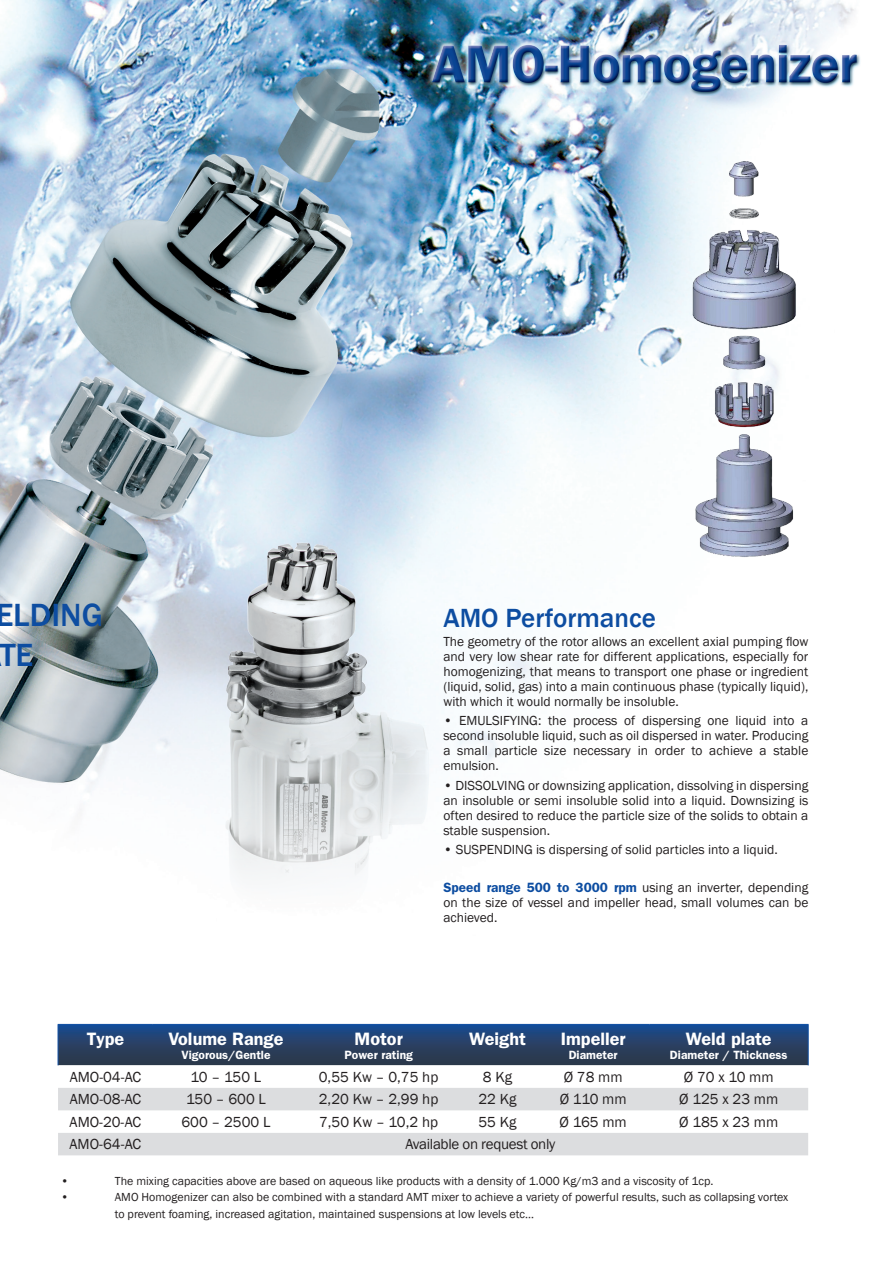
<style>
.page{position:relative;width:893px;height:1263px;background:#fff}
.page>*{position:absolute;margin:0;border:0;box-sizing:border-box;transform-origin:0 0}
.t1{font:500 33px/39.6px "Franklin Gothic";color:#0d4da1}
.t2{font:500 27px "Franklin Gothic";color:#0d4da1}
.t3{font:600 18px "Franklin Gothic";color:#fff}
.t4{font:15px "Franklin Gothic";color:#231f20}
.t5{font:15px "Franklin Gothic";letter-spacing:-.02em;color:#231f20}
.t6{font:13.5px/15px "Franklin Gothic";color:#231f20;text-align:justify}
.t7{font:12px/16.5px "Franklin Gothic";color:#231f20}
.t8{font:600 12px "Franklin Gothic";color:#fff}
.s1{font-family:"ITC Franklin Gothic Std";font-weight:600;color:#0d4da1}
</style>
<div class="page">
<img style="left:0;top:0;width:855px;height:1156px">
<img style="left:675px;top:144px;width:141px;height:417px">
<svg style="left:59px;top:1025px;width:749px;height:40px;background:#254067"></svg>
<svg style="left:58px;top:1065px;width:750px;height:23px"></svg>
<svg style="left:58px;top:1088px;width:750px;height:67px;fill:#dcdddf"></svg>
<hr style="left:58px;top:1024px;width:95px;height:1px;background:#0d4da1">
<hr style="left:58px;top:1025px;width:1px;height:40px;background:#0d4da1">
<hr style="left:153px;top:1024px;width:146px;height:1px;background:#0d4da1">
<hr style="left:299px;top:1024px;width:159px;height:1px;background:#0d4da1">
<hr style="left:458px;top:1024px;width:79px;height:1px;background:#0d4da1">
<hr style="left:537px;top:1024px;width:112px;height:1px;background:#0d4da1">
<hr style="left:649px;top:1024px;width:160px;height:1px;background:#0d4da1">
<hr style="left:808px;top:1025px;width:1px;height:40px;background:#0d4da1">
<img style="left:424px;top:35px;width:431px;height:67px">
<img style="left:426px;top:38px;width:434px;height:58px">
<img style="left:208px;top:531px;width:229px;height:405px">
<h1 class="t1" style="left:-4px;top:596px;width:109px">ELDING<br>TE</h1>
<h3 class="t3" style="left:87px;top:1028px;width:39px">Type</h3>
<h3 class="t3" style="left:169px;top:1028px;width:116px">Volume Range</h3>
<p class="t8" style="left:181px;top:1048px;width:91px">Vigorous/Gentle</p>
<h2 class="t2" style="left:443px;top:601px;width:214px">AMO Performance</h2>
<p class="t6" style="left:443px;top:634px;width:366px">The geometry of the rotor allows an excellent axial pumping flow and very low shear rate for different applications, especially for homogenizing, that means to transport one phase or ingredient (liquid, solid, gas) into a main continuous phase (typically liquid), with which it would normally be insoluble.</p>
<p class="t6" style="left:443px;top:714px;width:366px">• EMULSIFYING: the process of dispersing one liquid into a second insoluble liquid, such as oil dispersed in water. Producing a small particle size necessary in order to achieve a stable emulsion.</p>
<p class="t6" style="left:443px;top:778px;width:366px">• DISSOLVING or downsizing application, dissolving in dispersing an insoluble or semi insoluble solid into a liquid. Downsizing is often desired to reduce the particle size of the solids to obtain a stable suspension.</p>
<p class="t6" style="left:443px;top:842px;width:336px">• SUSPENDING is dispersing of solid particles into a liquid.</p>
<p class="t6" style="left:443px;top:881px;width:366px"><span class="s1">Speed range 500 to 3000 rpm</span> using an inverter, depending on the size of vessel and impeller head, small volumes can be achieved.</p>
<h3 class="t3" style="left:355px;top:1028px;width:50px">Motor</h3>
<p class="t8" style="left:344px;top:1048px;width:70px">Power rating</p>
<h3 class="t3" style="left:469px;top:1028px;width:58px">Weight</h3>
<h3 class="t3" style="left:561px;top:1028px;width:66px">Impeller</h3>
<p class="t8" style="left:569px;top:1048px;width:50px">Diameter</p>
<h3 class="t3" style="left:686px;top:1028px;width:87px">Weld plate</h3>
<p class="t8" style="left:670px;top:1048px;width:119px">Diameter / Thickness</p>
<p class="t4" style="left:70px;top:1067px;width:73px">AMO-04-AC</p>
<p class="t4" style="left:191px;top:1067px;width:72px">10 – 150 L</p>
<p class="t4" style="left:319px;top:1067px;width:121px">0,55 Kw – 0,75 hp</p>
<p class="t4" style="left:483px;top:1067px;width:31px">8 Kg</p>
<p class="t4" style="left:564px;top:1067px;width:60px">Ø 78 mm</p>
<p class="t4" style="left:684px;top:1067px;width:91px">Ø 70 x 10 mm</p>
<p class="t4" style="left:70px;top:1090px;width:73px">AMO-08-AC</p>
<p class="t4" style="left:186px;top:1090px;width:81px">150 – 600 L</p>
<p class="t4" style="left:319px;top:1090px;width:121px">2,20 Kw – 2,99 hp</p>
<p class="t4" style="left:478px;top:1090px;width:40px">22 Kg</p>
<p class="t4" style="left:560px;top:1090px;width:69px">Ø 110 mm</p>
<p class="t4" style="left:679px;top:1090px;width:101px">Ø 125 x 23 mm</p>
<p class="t4" style="left:70px;top:1112px;width:73px">AMO-20-AC</p>
<p class="t4" style="left:181px;top:1112px;width:90px">600 – 2500 L</p>
<p class="t4" style="left:319px;top:1112px;width:121px">7,50 Kw – 10,2 hp</p>
<p class="t4" style="left:478px;top:1112px;width:40px">55 Kg</p>
<p class="t4" style="left:559px;top:1112px;width:69px">Ø 165 mm</p>
<p class="t4" style="left:679px;top:1112px;width:101px">Ø 185 x 23 mm</p>
<p class="t4" style="left:70px;top:1135px;width:73px">AMO-64-AC</p>
<p class="t5" style="left:405px;top:1135px;width:152px">Available on request only</p>
<p class="t7" style="left:61px;top:1173px;width:10px">•</p>
<p class="t7" style="left:115px;top:1173px;width:600px">The mixing capacities above are based on aqueous like products with a density of 1.000 Kg/m3 and a viscosity of 1cp.</p>
<p class="t7" style="left:61px;top:1189px;width:10px">•</p>
<p class="t7" style="left:115px;top:1189px;width:675px">AMO Homogenizer can also be combined with a standard AMT mixer to achieve a variety of powerful results, such as collapsing vortex to prevent foaming, increased agitation, maintained suspensions at low levels etc…</p>
</div>
